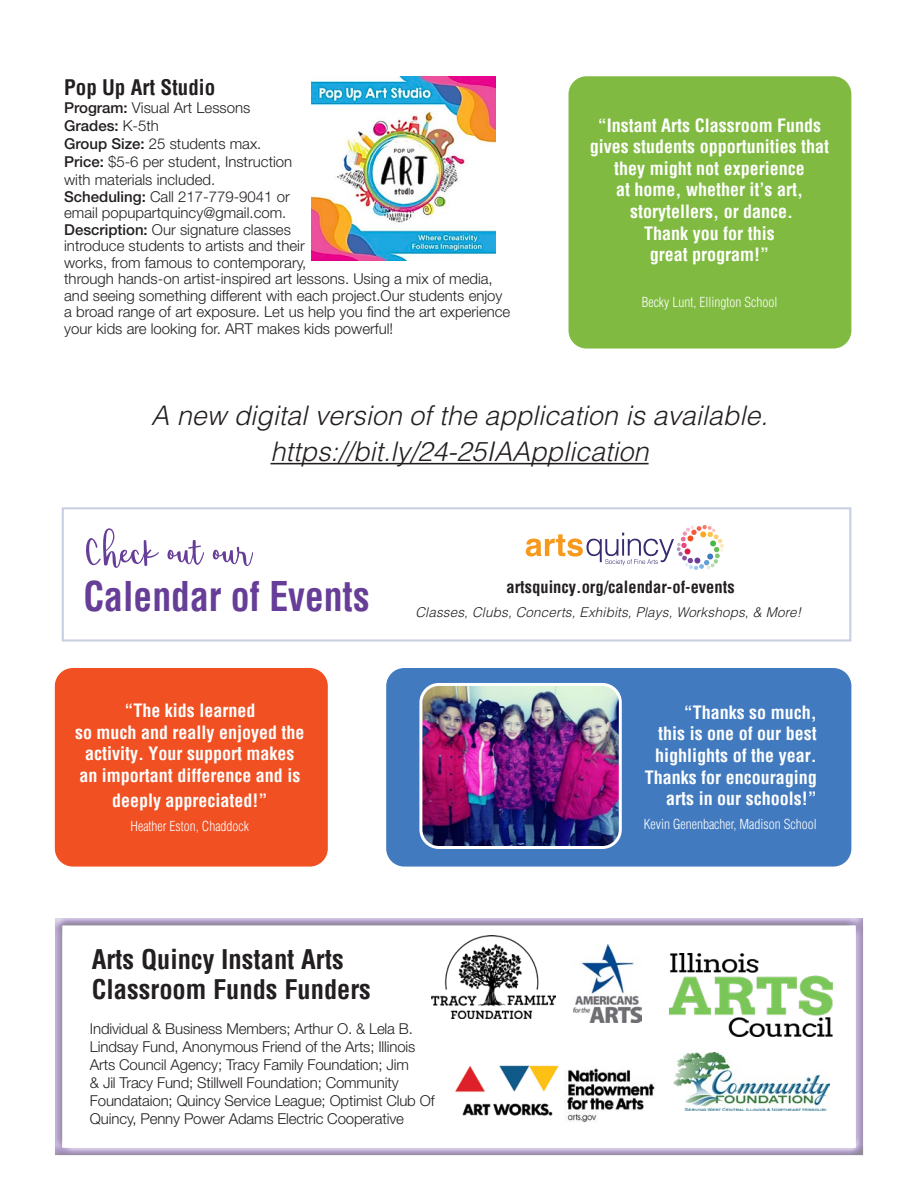
<style>
.page{position:relative;width:918px;height:1188px;background:#fff}
.page>*{position:absolute;margin:0;border:0;box-sizing:border-box;transform-origin:0 0}
.t1{font:59.55px "Shorthalt";color:#663e98}
.t2{font:700 condensed 40.05px "Helvetica";color:#663e98;scale:.94 1}
.t3{font:italic 300 27px "Helvetica";color:#231f20}
.t4{font:700 condensed 26.4px/30px "Helvetica";color:#231f20}
.t5{font:700 condensed 21px "Helvetica";color:#231f20}
.t6{font:700 condensed 18px/21.6px "Helvetica";color:#fff;text-align:center}
.t7{font:700 condensed 16.5px "Helvetica";color:#231f20}
.t8{font:300 15px/18px "Helvetica Neue";color:#231f20}
.t9{font:300 condensed 13.5px "Helvetica";color:#fff}
.t10{font:italic 300 13.5px "Helvetica";letter-spacing:.01em;color:#231f20}
.s1{font-weight:500}
</style>
<div class="page">
<div style="left:569px;top:76px;width:282px;height:273px;background:#80ba41;border-radius:18px"></div>
<div style="left:386px;top:668px;width:465px;height:199px;background:#417abf;border-radius:18px"></div>
<div style="left:55px;top:668px;width:273px;height:199px;background:#f05022;border-radius:18px"></div>
<img style="left:423px;top:687px;width:195px;height:158px">
<div style="left:419px;top:683px;width:203px;height:166px;border:3px solid #fff;border-radius:18px"></div>
<svg style="left:526px;top:525px;width:198px;height:45px"></svg>
<hr style="left:270px;top:463px;width:379px;height:1px;background:#231f20">
<img style="left:311px;top:76px;width:184px;height:185px">
<div style="left:54px;top:918px;width:811px;height:238px;background:#231f20;opacity:.75"></div>
<img style="left:431px;top:936px;width:124px;height:82px">
<img style="left:444px;top:1053px;width:127px;height:74px">
<img style="left:565px;top:1066px;width:101px;height:66px">
<img style="left:669px;top:954px;width:164px;height:83px">
<img style="left:574px;top:944px;width:68px;height:78px">
<img style="left:673px;top:1053px;width:157px;height:58px">
<p class="t5" style="left:64px;top:74px;width:153px">Pop Up Art Studio</p>
<p class="t8" style="left:64px;top:98px;width:230px"><span class="s1">Program:</span> Visual Art Lessons<br><span class="s1">Grades:</span> K-5th<br><span class="s1">Group Size:</span> 25 students max.<br><span class="s1">Price:</span> $5-6 per student, Instruction with materials included.</p>
<p class="t8" style="left:64px;top:187px;width:448px;line-height:16.5px"><span class="s1">Scheduling:</span> Call 217-779-9041 or<br>email popupartquincy@gmail.com.<br><span class="s1">Description:</span> Our signature classes<br>introduce students to artists and their<br>works, from famous to contemporary,<br>through hands-on artist-inspired art lessons. Using a mix of media, and seeing something different with each project.Our students enjoy a broad range of art exposure. Let us help you find the art experience your kids are looking for. ART makes kids powerful!</p>
<p class="t6" style="left:598px;top:114px;width:225px">“Instant Arts Classroom Funds</p>
<p class="t6" style="left:590px;top:135px;width:241px">gives students opportunities that</p>
<p class="t6" style="left:614px;top:157px;width:192px">they might not experience</p>
<p class="t6" style="left:616px;top:179px;width:189px">at home, whether it’s art, storytellers, or dance.</p>
<p class="t6" style="left:644px;top:222px;width:132px">Thank you for this</p>
<p class="t6" style="left:650px;top:243px;width:121px">great program!”</p>
<p class="t9" style="left:642px;top:293px;width:137px">Becky Lunt, Ellington School</p>
<p class="t3" style="left:151px;top:399px;width:618px">A new digital version of the application is available.</p>
<p class="t3" style="left:270px;top:435px;width:380px">https://bit.ly/24-25IAApplication</p>
<p class="t1" style="left:84px;top:528px;width:167px">Check out our</p>
<p class="t2" style="left:83px;top:570px;width:306px">Calendar of Events</p>
<p class="t6" style="left:124px;top:699px;width:132px">“The kids learned</p>
<p class="t6" style="left:75px;top:721px;width:231px">so much and really enjoyed the activity. Your support makes an important difference and is</p>
<p class="t6" style="left:112px;top:789px;width:157px">deeply appreciated!”</p>
<p class="t9" style="left:131px;top:818px;width:120px">Heather Eston, Chaddock</p>
<p class="t4" style="left:92px;top:944px;width:281px">Arts Quincy Instant Arts<br>Classroom Funds Funders</p>
<p class="t7" style="left:507px;top:576px;width:230px">artsquincy.org/calendar-of-events</p>
<p class="t10" style="left:415px;top:604px;width:387px">Classes, Clubs, Concerts, Exhibits, Plays, Workshops, &amp; More!</p>
<p class="t6" style="left:684px;top:701px;width:134px">“Thanks so much,</p>
<p class="t6" style="left:658px;top:723px;width:160px">this is one of our best</p>
<p class="t6" style="left:655px;top:744px;width:163px">highlights of the year.</p>
<p class="t6" style="left:645px;top:766px;width:173px">Thanks for encouraging</p>
<p class="t6" style="left:666px;top:787px;width:152px">arts in our schools!”</p>
<p class="t9" style="left:644px;top:816px;width:174px">Kevin Genenbacher, Madison School</p>
<p class="t8" style="left:90px;top:1019px;width:346px">Individual &amp; Business Members; Arthur O. &amp; Lela B.<br>Lindsay Fund, Anonymous Friend of the Arts; Illinois Arts Council Agency; Tracy Family Foundation; Jim<br>&amp; Jil Tracy Fund; Stillwell Foundation; Community Foundataion; Quincy Service League; Optimist Club Of Quincy, Penny Power Adams Electric Cooperative</p>
</div>
